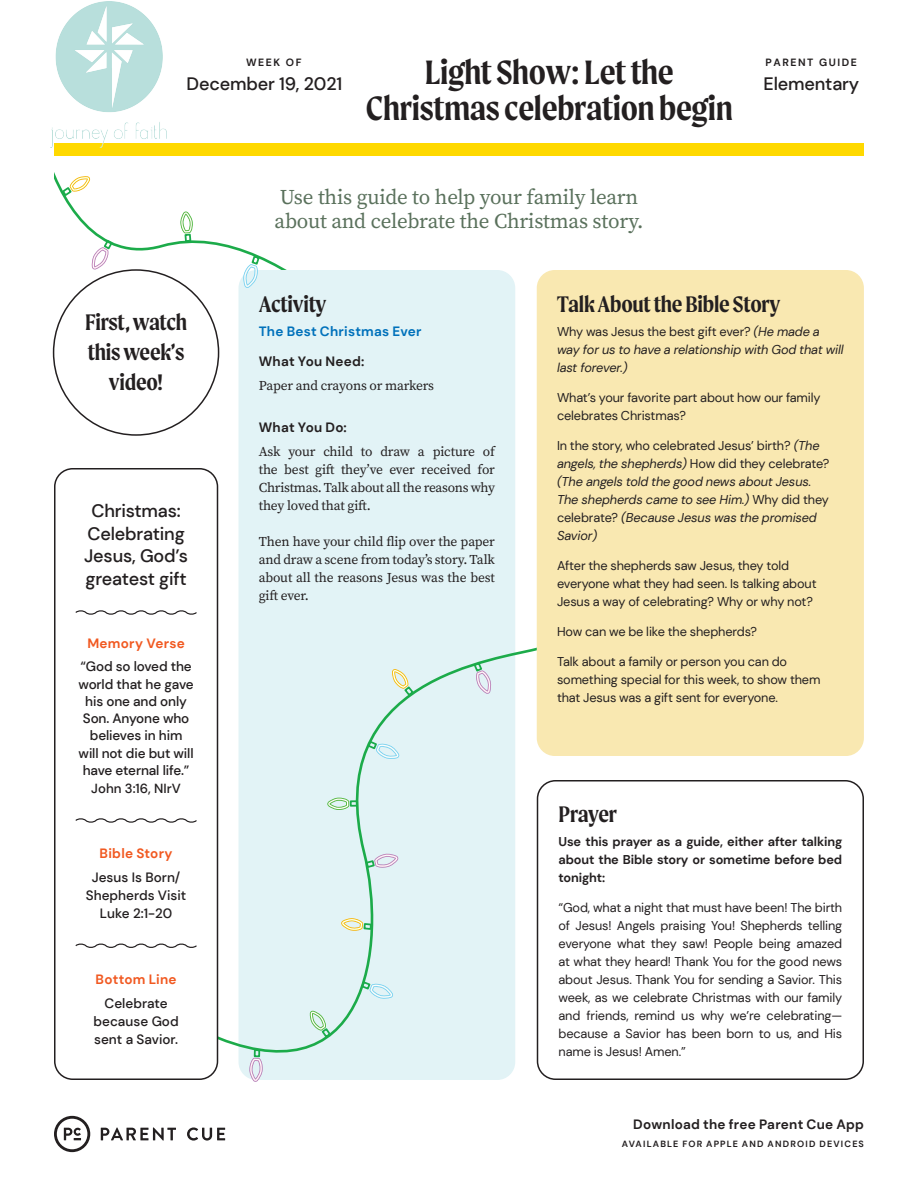
<style>
.page{position:relative;width:918px;height:1188px;background:#fff}
.page>*{position:absolute;margin:0;border:0;box-sizing:border-box;transform-origin:0 0}
.t1{font:600 36px/36px "Moret";letter-spacing:-.01em;color:#231f20;text-align:center}
.t2{font:600 24px/30px "Moret";letter-spacing:-.01em;color:#231f20;text-align:center}
.t3{font:21px/24px "Source Serif Pro";letter-spacing:-.01em;color:#5a715c}
.t4{font:500 18px/22.5px "DM Sans";letter-spacing:-.01em;color:#231f20;text-align:center}
.t5{font:13.5px/18px "Source Serif Pro";letter-spacing:-.01em;color:#231f20;text-align:justify}
.t6{font:500 13.5px/17.2px "DM Sans";letter-spacing:-.01em;color:#231f20;text-align:center}
.t7{font:700 13.5px "DM Sans";letter-spacing:.015em;color:#231f20}
.t8{font:700 13.5px "DM Sans";letter-spacing:.02em;color:#f15921}
.t9{font:700 13.5px "DM Sans";letter-spacing:.015em;color:#0071bb}
.t10{font:500 13.2px "DM Sans";color:#231f20}
.t11{font:12.75px/18px "DM Sans";letter-spacing:-.01em;color:#231f20}
.t12{font:italic 12.75px/18px "DM Sans";letter-spacing:-.01em;color:#231f20}
.t13{font:700 12.75px/18px "DM Sans";letter-spacing:-.01em;color:#231f20;text-align:justify}
.t14{font:700 10.5px "DM Sans";letter-spacing:.15em;color:#231f20}
.t15{font:700 9px "DM Sans";letter-spacing:.13em;color:#231f20}
.s1{font-style:normal}
</style>
<div class="page">
<svg style="left:54px;top:138px;width:292px;height:178px"></svg>
<svg style="left:101px;top:1127px;width:75px;height:14px"></svg>
<svg style="left:187px;top:1127px;width:38px;height:14px"></svg>
<svg style="left:54px;top:1116px;width:36px;height:36px"></svg>
<div style="left:54px;top:270px;width:165px;height:165px;background:#fff;border-radius:50%"></div>
<div style="left:54px;top:144px;width:810px;height:12px;background:#ffd900"></div>
<svg style="left:180px;top:211px;width:13px;height:32px"></svg>
<svg style="left:61px;top:176px;width:29px;height:22px"></svg>
<svg style="left:92px;top:238px;width:22px;height:32px"></svg>
<div style="left:239px;top:270px;width:276px;height:810px;background:#e2f3f6;border-radius:18px"></div>
<div style="left:537px;top:780px;width:327px;height:300px;border:2px solid #231f20;border-radius:18px"></div>
<svg style="left:204px;top:645px;width:340px;height:437px"></svg>
<div style="left:537px;top:270px;width:327px;height:486px;background:#f9e8b1;border-radius:18px"></div>
<div style="left:55px;top:469px;width:163px;height:610px;background:#fff;border-radius:18px"></div>
<svg style="left:75px;top:610px;width:122px;height:5px"></svg>
<svg style="left:75px;top:818px;width:122px;height:5px"></svg>
<svg style="left:75px;top:943px;width:122px;height:5px"></svg>
<div style="left:54px;top:468px;width:164px;height:612px;border:2px solid #231f20;border-radius:18px"></div>
<svg style="left:243px;top:254px;width:18px;height:34px"></svg>
<img style="left:51px;top:1px;width:115px;height:146px">
<p class="t14" style="left:246px;top:56px;width:57px">WEEK OF</p>
<h3 class="t4" style="left:187px;top:72px;width:157px">December 19, 2021</h3>
<h1 class="t1" style="left:366px;top:54px;width:369px">Light Show: Let the<br>Christmas celebration begin</h1>
<h3 class="t3" style="left:275px;top:185px;width:370px">Use this guide to help your family learn about and celebrate the Christmas story.</h3>
<p class="t14" style="left:766px;top:56px;width:93px">PARENT GUIDE</p>
<h3 class="t4" style="left:764px;top:73px;width:97px">Elementary</h3>
<h2 class="t2" style="left:85px;top:307px;width:104px">First, watch this week’s video!</h2>
<h3 class="t4" style="left:84px;top:500px;width:105px">Christmas:<br>Celebrating<br>Jesus, God’s greatest gift</h3>
<p class="t8" style="left:87px;top:635px;width:99px">Memory Verse</p>
<p class="t6" style="left:79px;top:658px;width:117px">“God so loved the world that he gave his one and only<br>Son. Anyone who believes in him will not die but will have eternal life.”</p>
<p class="t10" style="left:91px;top:780px;width:91px">John 3:16, NIrV</p>
<p class="t8" style="left:100px;top:845px;width:75px">Bible Story</p>
<p class="t6" style="left:86px;top:868px;width:102px;line-height:18px">Jesus Is Born/<br>Shepherds Visit<br>Luke 2:1-20</p>
<p class="t8" style="left:96px;top:971px;width:83px">Bottom Line</p>
<p class="t6" style="left:94px;top:994px;width:87px;line-height:18px">Celebrate because God sent a Savior.</p>
<h2 class="t2" style="left:259px;top:289px;width:69px">Activity</h2>
<p class="t9" style="left:259px;top:323px;width:164px">The Best Christmas Ever</p>
<p class="t7" style="left:259px;top:353px;width:107px">What You Need:</p>
<p class="t5" style="left:259px;top:376px;width:177px">Paper and crayons or markers</p>
<p class="t7" style="left:259px;top:419px;width:90px">What You Do:</p>
<p class="t5" style="left:259px;top:442px;width:238px">Ask your child to draw a picture of the best gift they’ve ever received for Christmas. Talk about all the reasons why they loved that gift.</p>
<p class="t5" style="left:259px;top:532px;width:238px">Then have your child flip over the paper and draw a scene from today’s story. Talk about all the reasons Jesus was the best gift ever.</p>
<h2 class="t2" style="left:557px;top:289px;width:225px">Talk About the Bible Story</h2>
<p class="t12" style="left:557px;top:322px;width:288px"><span class="s1">Why was Jesus the best gift ever?</span> (He made a way for us to have a relationship with God that will last forever.)</p>
<p class="t11" style="left:557px;top:389px;width:265px">What’s your favorite part about how our family celebrates Christmas?</p>
<p class="t12" style="left:557px;top:437px;width:274px"><span class="s1">In the story, who celebrated Jesus’ birth?</span> (The angels, the shepherds) <span class="s1">How did they celebrate? </span>(The angels told the good news about Jesus.<br>The shepherds came to see Him.) <span class="s1">Why did they celebrate?</span> (Because Jesus was the promised Savior)</p>
<p class="t11" style="left:557px;top:557px;width:261px">After the shepherds saw Jesus, they told everyone what they had seen. Is talking about<br>Jesus a way of celebrating? Why or why not?</p>
<p class="t11" style="left:557px;top:623px;width:202px">How can we be like the shepherds?</p>
<p class="t11" style="left:557px;top:653px;width:265px">Talk about a family or person you can do something special for this week, to show them that Jesus was a gift sent for everyone.</p>
<h2 class="t2" style="left:559px;top:799px;width:60px">Prayer</h2>
<p class="t13" style="left:559px;top:833px;width:285px">Use this prayer as a guide, either after talking about the Bible story or sometime before bed tonight:</p>
<p class="t11" style="left:559px;top:899px;width:285px;text-align:justify">“God, what a night that must have been! The birth of Jesus! Angels praising You! Shepherds telling everyone what they saw! People being amazed at what they heard! Thank You for the good news about Jesus. Thank You for sending a Savior. This week, as we celebrate Christmas with our family and friends, remind us why we’re celebrating— because a Savior has been born to us, and His name is Jesus! Amen.”</p>
<p class="t7" style="left:633px;top:1116px;width:232px">Download the free Parent Cue App</p>
<p class="t15" style="left:622px;top:1138px;width:244px">AVAILABLE FOR APPLE AND ANDROID DEVICES</p>
</div>
